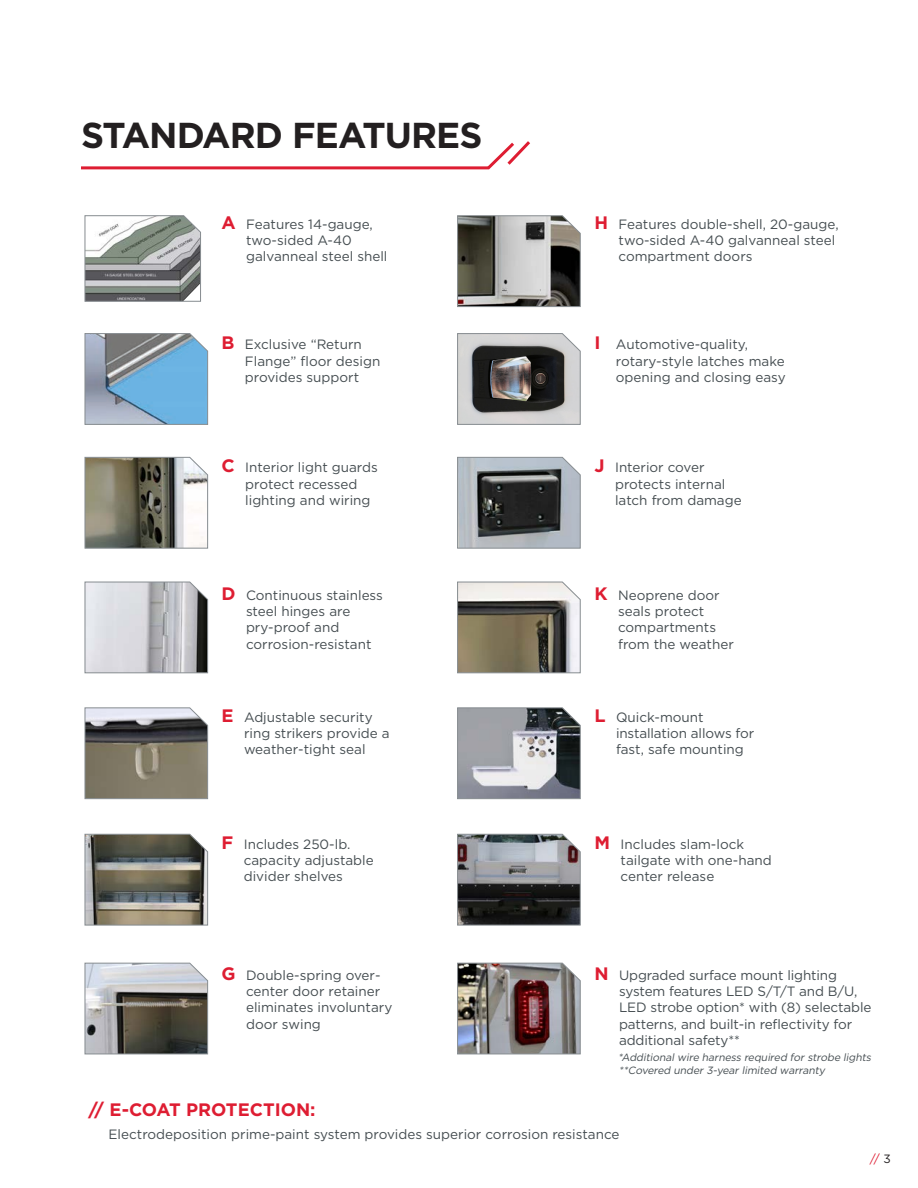
<style>
.page{position:relative;width:918px;height:1188px;background:#fff}
.page>*{position:absolute;margin:0;border:0;box-sizing:border-box;transform-origin:0 0}
.t1{font:700 36px "Gotham";letter-spacing:-.025em;color:#231f20}
.t2{font:700 18px "Gotham";color:#de1d32}
.t3{font:13.5px/16.2px "Gotham";color:#454d51}
.t4{font:12px "Gotham";color:#de1d32}
.t5{font:italic 10.5px/12.6px "Gotham";color:#454d51}
.s1{font-weight:700;font-size:18px;color:#de1d32}
.s2{color:#231f20}
</style>
<div class="page">
<svg style="left:81px;top:141px;width:449px;height:29px"></svg>
<svg style="left:457px;top:215px;width:124px;height:92px"></svg>
<svg style="left:85px;top:333px;width:123px;height:92px"></svg>
<svg style="left:457px;top:333px;width:124px;height:92px"></svg>
<svg style="left:85px;top:457px;width:123px;height:92px"></svg>
<svg style="left:457px;top:457px;width:124px;height:92px"></svg>
<svg style="left:85px;top:582px;width:123px;height:91px"></svg>
<svg style="left:457px;top:582px;width:124px;height:91px"></svg>
<svg style="left:85px;top:707px;width:123px;height:92px"></svg>
<svg style="left:457px;top:707px;width:124px;height:92px"></svg>
<svg style="left:85px;top:834px;width:123px;height:91px"></svg>
<svg style="left:457px;top:834px;width:124px;height:91px"></svg>
<svg style="left:85px;top:963px;width:123px;height:91px"></svg>
<img style="left:457px;top:963px;width:124px;height:91px">
<svg style="left:85px;top:215px;width:116px;height:87px"></svg>
<h1 class="t1" style="left:81px;top:111px;width:403px">STANDARD FEATURES</h1>
<p class="t3" style="left:246px;top:216px;width:143px;text-indent:-25px"><span class="s1">A</span> Features 14-gauge, two-sided A-40 galvanneal steel shell</p>
<p class="t3" style="left:619px;top:216px;width:222px;text-indent:-24px"><span class="s1">H</span> Features double-shell, 20-gauge, two-sided A-40 galvanneal steel compartment doors</p>
<p class="t3" style="left:245px;top:336px;width:137px;text-indent:-23px"><span class="s1">B</span> Exclusive “Return<br>Flange” floor design provides support</p>
<p class="t3" style="left:616px;top:336px;width:171px;text-indent:-21px"><span class="s1">I</span> Automotive-quality, rotary-style latches make opening and closing easy</p>
<p class="t3" style="left:245px;top:459px;width:134px;text-indent:-24px"><span class="s1">C</span> Interior light guards protect recessed lighting and wiring</p>
<p class="t3" style="left:615px;top:459px;width:128px;text-indent:-20px"><span class="s1">J</span> Interior cover protects internal latch from damage</p>
<p class="t3" style="left:246px;top:587px;width:138px;text-indent:-24px"><span class="s1">D</span> Continuous stainless steel hinges are pry-proof and corrosion-resistant</p>
<p class="t3" style="left:618px;top:587px;width:117px;text-indent:-23px"><span class="s1">K</span> Neoprene door seals protect compartments from the weather</p>
<p class="t3" style="left:244px;top:708px;width:147px;text-indent:-22px"><span class="s1">E</span> Adjustable security ring strikers provide a weather-tight seal</p>
<p class="t3" style="left:616px;top:708px;width:140px;text-indent:-21px"><span class="s1">L</span> Quick-mount installation allows for fast, safe mounting</p>
<p class="t3" style="left:244px;top:836px;width:132px;text-indent:-22px"><span class="s1">F</span> Includes 250-lb. capacity adjustable divider shelves</p>
<p class="t3" style="left:621px;top:836px;width:153px;text-indent:-26px"><span class="s1">M</span> Includes slam-lock tailgate with one-hand center release</p>
<p class="t3" style="left:246px;top:967px;width:148px;text-indent:-24px"><span class="s1">G</span> Double-spring over&shy;center door retainer eliminates involuntary door swing</p>
<p class="t3" style="left:619px;top:967px;width:254px;text-indent:-25px"><span class="s1">N</span> Upgraded surface mount lighting system features LED S/T/T and B/U, LED strobe option* with (8) selectable patterns, and built-in reflectivity for additional safety**</p>
<p class="t5" style="left:618px;top:1051px;width:257px">*Additional wire harness required for strobe lights **Covered under 3-year limited warranty</p>
<h2 class="t2" style="left:88px;top:1098px;width:229px">// E-COAT PROTECTION:</h2>
<p class="t3" style="left:109px;top:1125px;width:512px">Electrodeposition prime-paint system provides superior corrosion resistance</p>
<p class="t4" style="left:870px;top:1151px;width:22px">// <span class="s2">3</span></p>
</div>
